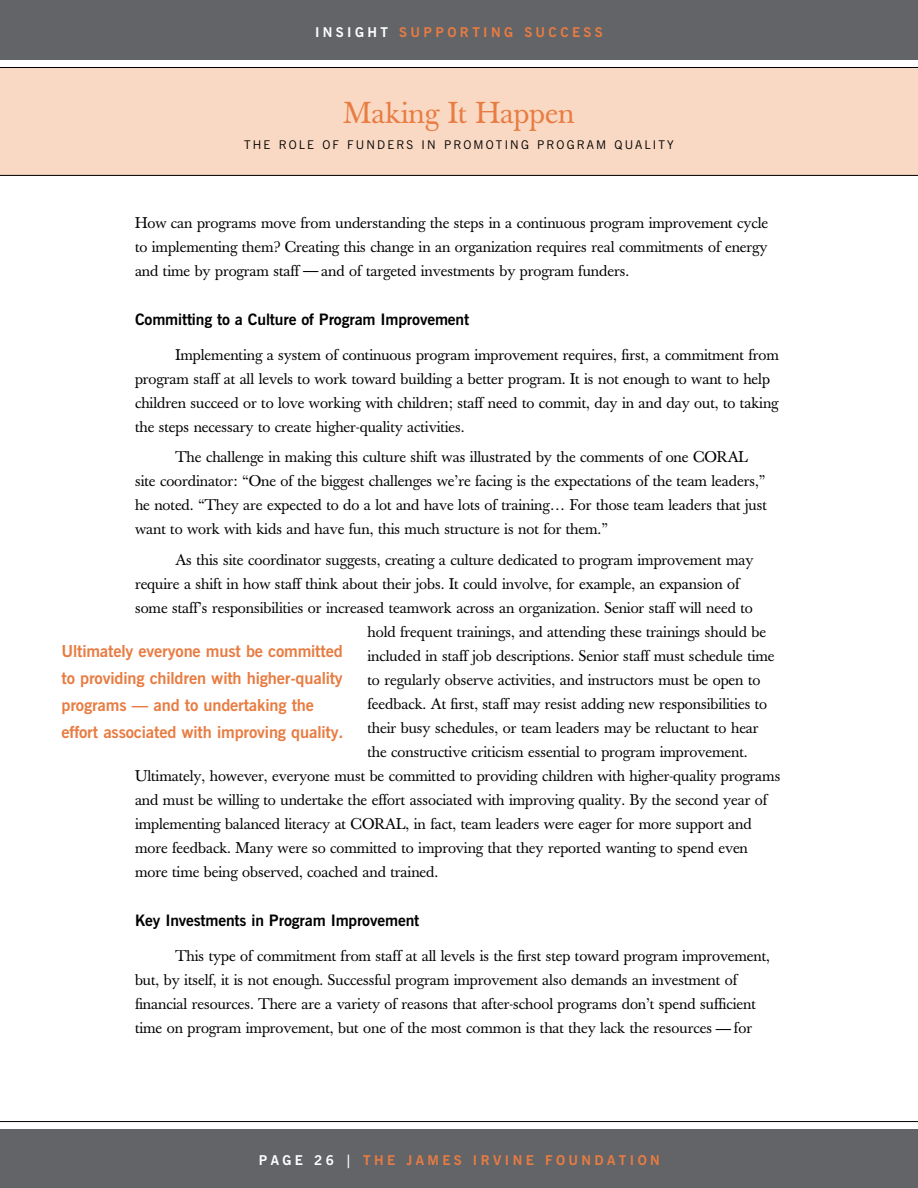
<style>
.page{position:relative;width:918px;height:1188px;background:#fff}
.page>*{position:absolute;margin:0;border:0;box-sizing:border-box;transform-origin:0 0}
.t1{font:30px "Baskerville";color:#e87c42}
.t2{font:700 16.5px/27px "News Gothic BT";letter-spacing:-.01em;color:#e87c42}
.t3{font:700 15.75px "News Gothic BT";color:#000}
.t4{font:15.3px/24px "Baskerville";letter-spacing:-.005em;color:#000}
.t5{font:700 13.5px "News Gothic BT";letter-spacing:.25em;color:#e87c42}
.t6{font:12px "News Gothic BT";letter-spacing:.18em;color:#000}
.s1{color:#fff}
.s2{font-family:"New Baskerville"}
</style>
<div class="page">
<div style="left:0;top:68px;width:918px;height:107px;background:#f9d9c3"></div>
<hr style="left:0;top:175px;width:918px;height:1px;background:#000">
<hr style="left:0;top:67px;width:918px;height:1px;background:#000">
<div style="left:0;top:0;width:918px;height:59px;background:#636467"></div>
<div style="left:0;top:1130px;width:918px;height:58px;background:#636467"></div>
<hr style="left:0;top:1121px;width:918px;height:1px;background:#000">
<p class="t5" style="left:315px;top:24px;width:289px"><span class="s1">insight</span> Supporting Success</p>
<h1 class="t1" style="left:343px;top:95px;width:232px">Making It Happen</h1>
<p class="t6" style="left:244px;top:138px;width:431px">THE ROLE OF FUNDERS IN PROMOTING PROGRAM QUALITY</p>
<p class="t4" style="left:135px;top:211px;width:635px;text-align:justify">How can programs move from understanding the steps in a continuous program improvement cycle to implementing them? Creating this change in an organization requires real commitments of energy and time by program staff <span class="s2">—</span> and of targeted investments by program funders.</p>
<p class="t3" style="left:135px;top:310px;width:336px">Committing to a Culture of Program I mprovement</p>
<p class="t4" style="left:135px;top:343px;width:646px;text-indent:40px">Implementing a system of continuous program improvement requires, first, a commitment from program staff at all levels to work toward building a better program. It is not enough to want to help children succeed or to love working with children; staff need to commit, day in and day out, to taking the steps necessary to create higher-quality activities.</p>
<p class="t4" style="left:135px;top:446px;width:634px;text-indent:40px">The challenge in making this culture shift was illustrated by the comments of one CORAL site coordinator: “One of the biggest challenges we’re facing is the expectations of the team leaders,” he noted. “They are expected to do a lot and have lots of training… For those team leaders that just want to work with kids and have fun, this much structure is not for them.”</p>
<p class="t4" style="left:176px;top:548px;width:579px">As this site coordinator suggests, creating a culture dedicated to program improvement may</p>
<p class="t4" style="left:135px;top:572px;width:606px">require a shift in how staff think about their jobs. It could involve, for example, an expansion of</p>
<p class="t4" style="left:135px;top:596px;width:619px">some staff’s responsibilities or increased teamwork across an organization. Senior staff will need to</p>
<p class="t4" style="left:368px;top:620px;width:400px">hold frequent trainings, and attending these trainings should be</p>
<p class="t4" style="left:368px;top:644px;width:409px">included in staff job descriptions. Senior staff must schedule time</p>
<p class="t4" style="left:368px;top:668px;width:394px">to regularly observe activities, and instructors must be open to</p>
<p class="t4" style="left:368px;top:692px;width:401px">feedback. At first, staff may resist adding new responsibilities to</p>
<p class="t4" style="left:368px;top:716px;width:393px">their busy schedules, or team leaders may be reluctant to hear</p>
<p class="t4" style="left:368px;top:740px;width:382px">the constructive criticism essential to program improvement.</p>
<p class="t4" style="left:135px;top:764px;width:647px">Ultimately, however, everyone must be committed to providing children with higher-quality programs</p>
<p class="t4" style="left:135px;top:788px;width:634px">and must be willing to undertake the effort associated with improving quality. By the second year of</p>
<p class="t4" style="left:135px;top:812px;width:618px">implementing balanced literacy at CORAL, in fact, team leaders were eager for more support and</p>
<p class="t4" style="left:135px;top:836px;width:614px">more feedback. Many were so committed to improving that they reported wanting to spend even</p>
<p class="t4" style="left:135px;top:860px;width:305px">more time being observed, coached and trained.</p>
<p class="t3" style="left:135px;top:911px;width:286px">Key I nvestments in Program I mprovement</p>
<p class="t4" style="left:135px;top:944px;width:637px;text-indent:40px">This type of commitment from staff at all levels is the first step toward program improvement, but, by itself, it is not enough. Successful program improvement also demands an investment of financial resources. There are a variety of reasons that after-school programs don’t spend sufficient time on program improvement, but one of the most common is that they lack the resources <span class="s2">—</span> for</p>
<p class="t2" style="left:62px;top:637px;width:283px;text-indent:-8px">U ltimately everyone must be committed to providing children with higher-quality programs — and to undertaking the effort associated with improving quality.</p>
<p class="t5" style="left:259px;top:1152px;width:403px"><span class="s1">page 26 |</span> the james irvine foundation</p>
</div>
